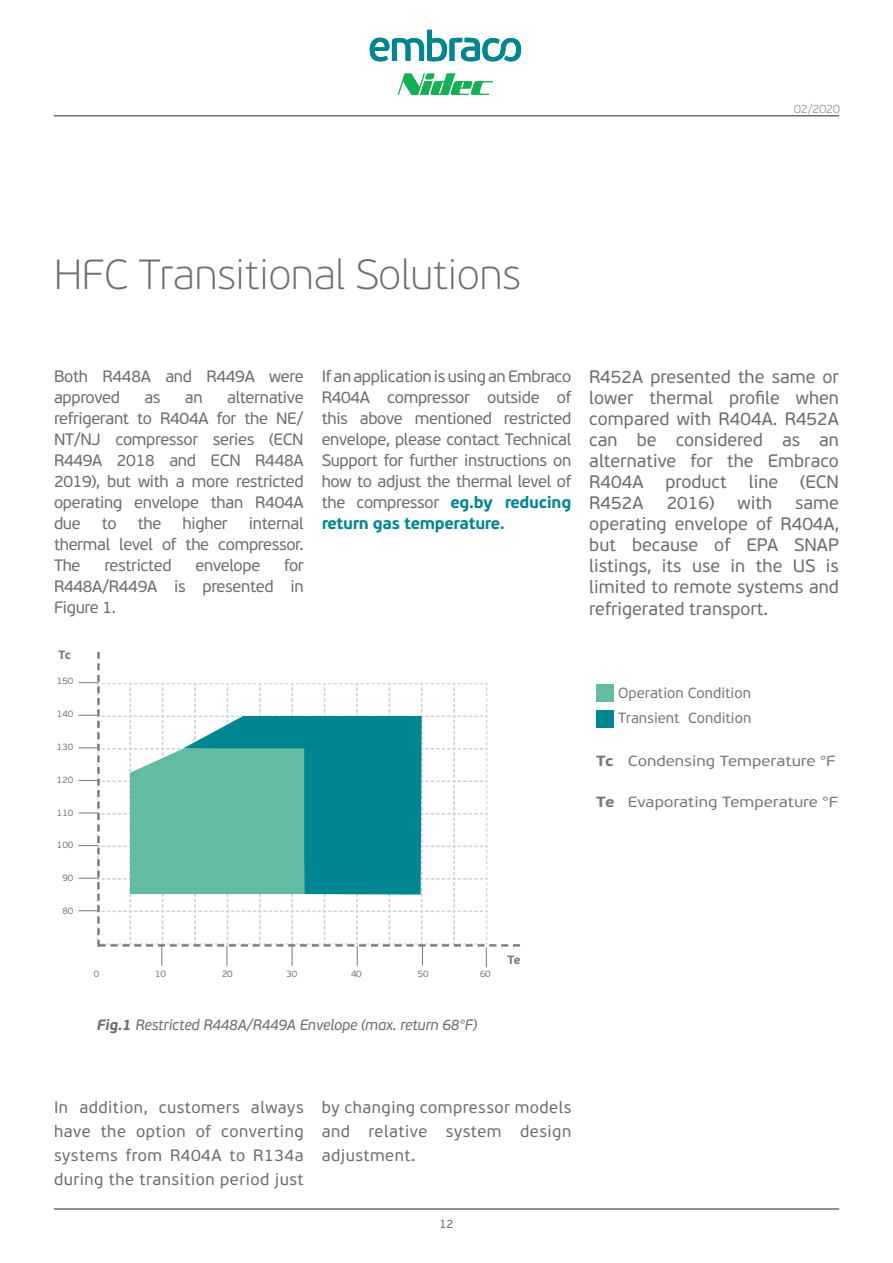
<style>
.page{position:relative;width:893px;height:1263px;background:#fff}
.page>*{position:absolute;margin:0;border:0;box-sizing:border-box;transform-origin:0 0}
.t1{font:100 42px "Embraco Beau Sans";color:#6c6d70}
.t2{font:18px/21px "Embraco Beau Sans";color:#6c6d70;text-align:justify}
.t3{font:16.5px/21px "Embraco Beau Sans";letter-spacing:-.02em;color:#6c6d70;text-align:justify}
.t4{font:italic 15px "Embraco Beau Sans";letter-spacing:-.01em;color:#6c6d70}
.t5{font:14.7px "Embraco Beau Sans";color:#76787b;scale:1.13 1}
.t6{font:14.7px "Embraco Beau Sans";color:#76787b}
.t7{font:100 12px "Embraco Beau Sans";color:#6c6d70}
.t8{font:700 12px "Embraco Beau Sans";color:#76787b}
.t9{font:12px "Embraco Beau Sans";color:#6c6d70}
.t10{font:9.3px "Embraco Beau Sans";letter-spacing:-.01em;color:#76787b}
.s1{font-weight:700;color:#008691}
.s2{font-weight:700}
</style>
<div class="page">
<hr style="left:54px;top:1208px;width:785px;height:2px;background:#6c6d70">
<hr style="left:54px;top:115px;width:785px;height:2px;background:#6c6d70">
<svg style="left:370px;top:30px;width:151px;height:32px"></svg>
<svg style="left:398px;top:74px;width:95px;height:21px"></svg>
<div style="left:596px;top:684px;width:18px;height:17px;background:#63bba1"></div>
<div style="left:596px;top:710px;width:18px;height:18px;background:#008691"></div>
<svg style="left:79px;top:652px;width:441px;height:315px"></svg>
<p class="t1" style="left:54px;top:250px;width:468px">HFC Transitional Solutions</p>
<p class="t7" style="left:794px;top:102px;width:47px">02/2020</p>
<p class="t3" style="left:54px;top:367px;width:251px">Both R448A and R449A were approved</p>
<p class="t3" style="left:54px;top:388px;width:251px;text-indent:173px">alternative refrigerant to R404A for the NE/ NT/NJ compressor series (ECN R449A 2018 and ECN R448A 2019), but with a more restricted operating envelope than R404A due</p>
<p class="t3" style="left:144px;top:388px;width:18px">as</p>
<p class="t3" style="left:185px;top:388px;width:19px">an</p>
<p class="t3" style="left:54px;top:514px;width:251px;text-indent:195px">internal thermal level of the compressor.<br>The</p>
<p class="t3" style="left:102px;top:514px;width:16px">to</p>
<p class="t3" style="left:138px;top:514px;width:25px">the</p>
<p class="t3" style="left:183px;top:514px;width:47px">higher</p>
<p class="t3" style="left:54px;top:556px;width:251px;text-indent:230px">for R448A/R449A is presented in Figure 1.</p>
<p class="t3" style="left:104px;top:556px;width:69px">restricted</p>
<p class="t3" style="left:196px;top:556px;width:66px">envelope</p>
<p class="t8" style="left:58px;top:647px;width:14px">Tc</p>
<p class="t10" style="left:57px;top:676px;width:18px">150</p>
<p class="t10" style="left:57px;top:708px;width:18px">140</p>
<p class="t10" style="left:57px;top:741px;width:18px">130</p>
<p class="t10" style="left:57px;top:774px;width:18px">120</p>
<p class="t10" style="left:57px;top:807px;width:18px">110</p>
<p class="t10" style="left:57px;top:840px;width:18px">100</p>
<p class="t10" style="left:62px;top:873px;width:12px">90</p>
<p class="t10" style="left:62px;top:905px;width:12px">80</p>
<p class="t3" style="left:322px;top:367px;width:251px">If an application is using an Embraco R404A compressor outside of this above mentioned restricted envelope, please contact Technical Support for further instructions on how to adjust the thermal level of the compressor <span class="s1">eg.by reducing return gas temperature.</span></p>
<p class="t2" style="left:589px;top:367px;width:251px">R452A presented the same or lower thermal profile when compared with R404A. R452A can be considered as an alternative for the Embraco R404A product line (ECN R452A</p>
<p class="t2" style="left:667px;top:493px;width:49px">2016)</p>
<p class="t2" style="left:737px;top:493px;width:36px">with</p>
<p class="t2" style="left:589px;top:493px;width:251px;text-indent:206px">same operating envelope of R404A, but because of EPA SNAP listings, its use in the US is limited to remote systems and refrigerated transport.</p>
<p class="t8" style="left:508px;top:952px;width:15px">Te</p>
<p class="t6" style="left:618px;top:684px;width:134px">Operation Condition</p>
<p class="t6" style="left:618px;top:709px;width:135px">Transient Condition</p>
<p class="t5" style="left:596px;top:752px;width:214px"><span class="s2">Tc</span> Condensing Temperature °F</p>
<p class="t5" style="left:596px;top:794px;width:216px"><span class="s2">Te</span> Evaporating Temperature °F</p>
<p class="t10" style="left:94px;top:968px;width:7px">0</p>
<p class="t10" style="left:155px;top:968px;width:12px">10</p>
<p class="t10" style="left:222px;top:968px;width:12px">20</p>
<p class="t10" style="left:287px;top:968px;width:12px">30</p>
<p class="t10" style="left:351px;top:968px;width:12px">40</p>
<p class="t10" style="left:418px;top:968px;width:12px">50</p>
<p class="t10" style="left:480px;top:968px;width:12px">60</p>
<p class="t4" style="left:97px;top:1016px;width:382px"><span class="s2">Fig.1</span> Restricted R448A/R449A Envelope (max. return 68°F)</p>
<p class="t3" style="left:54px;top:1095px;width:251px;line-height:24px">In addition, customers always have the option of converting systems from R404A to R134a during the transition period just</p>
<p class="t3" style="left:322px;top:1095px;width:251px;line-height:24px">by changing compressor models and relative system design adjustment.</p>
<p class="t9" style="left:439px;top:1216px;width:16px">12</p>
</div>
